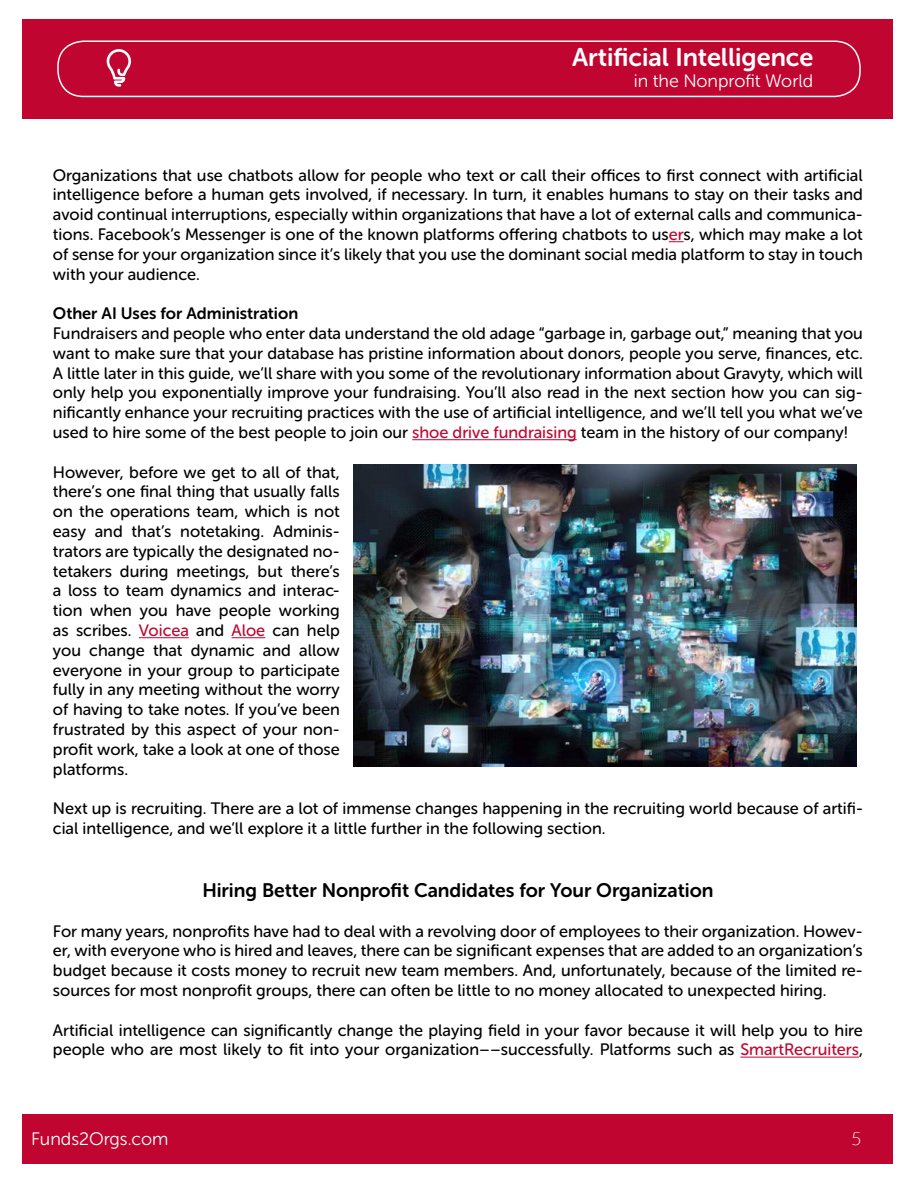
<style>
.page{position:relative;width:918px;height:1188px;background:#fff}
.page>*{position:absolute;margin:0;border:0;box-sizing:border-box;transform-origin:0 0}
.t1{font:25.5px "Museo Sans Rounded 700";color:#fff}
.t2{font:19.5px "Museo Sans Rounded 700";color:#000}
.t3{font:18px "Museo Sans Rounded 300";color:#fff}
.t4{font:300 18px "Lato";color:#fff}
.t5{font:16.5px/19.8px "Museo Sans Rounded 500";color:#000;text-align:justify}
.t6{font:16.5px "Museo Sans Rounded 700";color:#000}
.s1{color:#c00630}
</style>
<div class="page">
<div style="left:23px;top:19px;width:870px;height:100px;background:#c00630"></div>
<div style="left:57px;top:40px;width:804px;height:57px;border:2px solid #fff;border-radius:26px"></div>
<svg style="left:107px;top:49px;width:24px;height:38px"></svg>
<div style="left:23px;top:1115px;width:870px;height:49px;background:#c00630"></div>
<svg style="left:669px;top:241px;width:15px;height:1px"></svg>
<hr style="left:412px;top:439px;width:165px;height:1px;background:#c00630">
<hr style="left:139px;top:637px;width:50px;height:1px;background:#c00630">
<hr style="left:232px;top:637px;width:33px;height:1px;background:#c00630">
<hr style="left:740px;top:1057px;width:119px;height:1px;background:#c00630">
<img style="left:353px;top:464px;width:503px;height:303px">
<h1 class="t1" style="left:572px;top:43px;width:243px">Artificial Intelligence</h1>
<p class="t3" style="left:634px;top:72px;width:181px">in the Nonprofit World</p>
<p class="t5" style="left:53px;top:165px;width:812px">Organizations that use chatbots allow for people who text or call their offices to first connect with artificial intelligence before a human gets involved, if necessary. In turn, it enables humans to stay on their tasks and avoid continual interruptions, especially within organizations that have a lot of external calls and communica&shy;tions. Facebook’s Messenger is one of the known platforms offering chatbots to us<span class="s1">er</span>s, which may make a lot of sense for your organization since it’s likely that you use the dominant social media platform to stay in touch with your audience.</p>
<p class="t6" style="left:53px;top:304px;width:247px">Other AI Uses for Administration</p>
<p class="t5" style="left:53px;top:324px;width:812px">Fundraisers and people who enter data understand the old adage “garbage in, garbage out,” meaning that you want to make sure that your database has pristine information about donors, people you serve, finances, etc.<br>A little later in this guide, we’ll share with you some of the revolutionary information about Gravyty, which will only help you exponentially improve your fundraising. You’ll also read in the next section how you can sig&shy;nificantly enhance your recruiting practices with the use of artificial intelligence, and we’ll tell you what we’ve used to hire some of the best people to join our <span class="s1">shoe drive fundraising</span> team in the history of our company!</p>
<p class="t5" style="left:53px;top:462px;width:288px">However, before we get to all of that, there’s one final thing that usually falls on the operations team, which is not easy and that’s notetaking. Adminis&shy;trators are typically the designated no&shy;tetakers during meetings, but there’s a loss to team dynamics and interac&shy;tion when you have people working as scribes. <span class="s1">Voicea</span> and <span class="s1">Aloe</span> can help you change that dynamic and allow everyone in your group to participate fully in any meeting without the worry of having to take notes. If you’ve been frustrated by this aspect of your non&shy;profit work, take a look at one of those platforms.</p>
<p class="t5" style="left:53px;top:799px;width:812px">Next up is recruiting. There are a lot of immense changes happening in the recruiting world because of artifi&shy;cial intelligence, and we’ll explore it a little further in the following section.</p>
<p class="t2" style="left:202px;top:879px;width:513px">Hiring Better Nonprofit Candidates for Your Organization</p>
<p class="t5" style="left:53px;top:921px;width:812px">For many years, nonprofits have had to deal with a revolving door of employees to their organization. Howev&shy;er, with everyone who is hired and leaves, there can be significant expenses that are added to an organization’s budget because it costs money to recruit new team members. And, unfortunately, because of the limited re&shy;sources for most nonprofit groups, there can often be little to no money allocated to unexpected hiring.</p>
<p class="t5" style="left:53px;top:1020px;width:812px">Artificial intelligence can significantly change the playing field in your favor because it will help you to hire people who are most likely to fit into your organization––successfully. Platforms such as <span class="s1">SmartRecruiters</span>,</p>
<p class="t3" style="left:31px;top:1129px;width:139px">Funds2Orgs.com</p>
<p class="t4" style="left:851px;top:1129px;width:12px">5</p>
</div>
